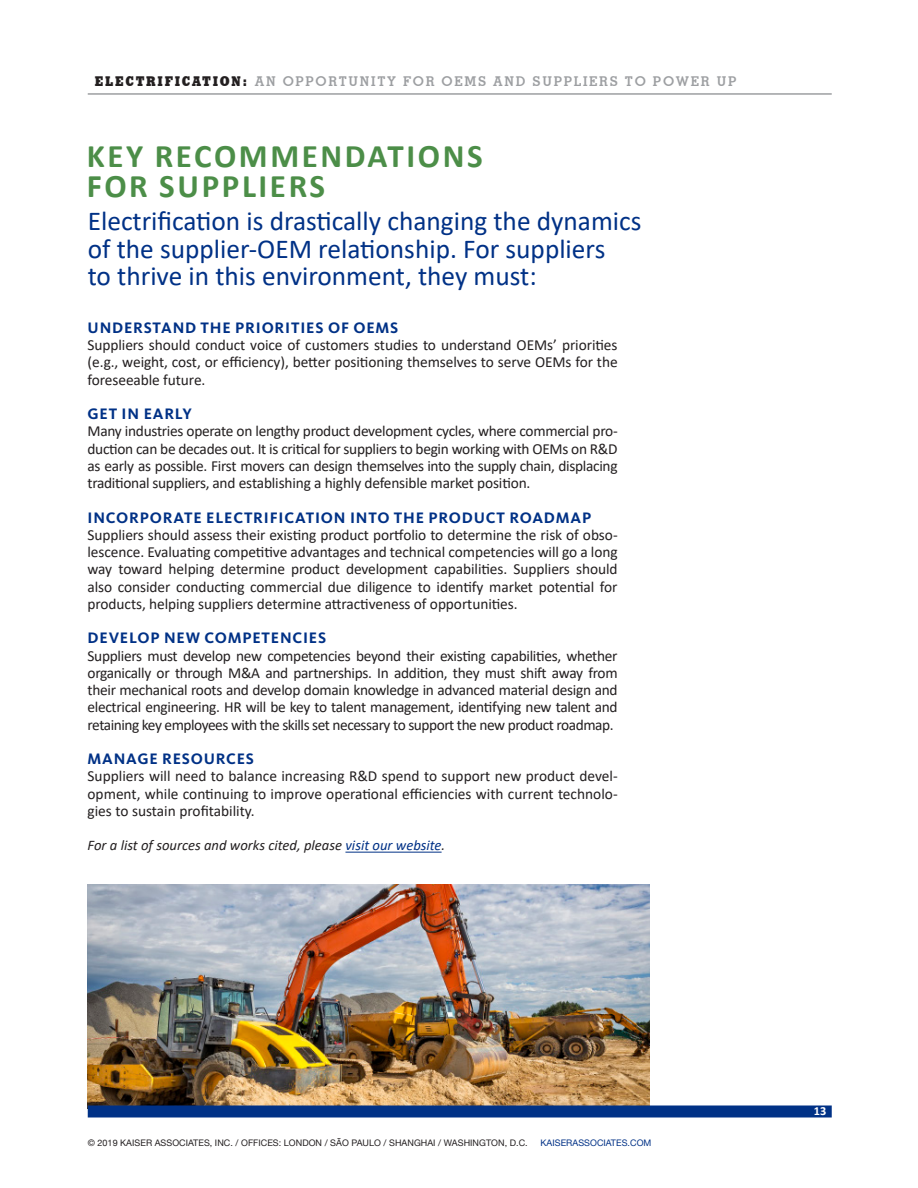
<style>
.page{position:relative;width:918px;height:1188px;background:#fff}
.page>*{position:absolute;margin:0;border:0;box-sizing:border-box;transform-origin:0 0}
.t1{font:700 33px/29.2px "Calibri";letter-spacing:.08em;color:#4c8e48}
.body_main_serif{font:27.3px/27.8px "Calibri";color:#003186}
.body_breaker{font:700 15.75px "Kievit Pro";letter-spacing:.05em;color:#003186}
.body_main_first{font:15.3px/17.2px "Calibri";letter-spacing:-.01em;color:#231f20;text-align:justify}
.body_main_serif-2{font:italic 14.7px "Calibri";color:#231f20}
.t2{font:700 13.5px "Stymie BT";letter-spacing:.125em;color:#9d9fa2}
.body_main_serif-3{font:700 12.3px "Calibri";color:#fff}
.t3{font:9px "Helvetica Neue";letter-spacing:.005em;color:#231f20}
.t4{font:9px "Helvetica Neue";letter-spacing:.005em;color:#003186}
.s1{font-weight:800;color:#231f20}
.s2{color:#003186}
</style>
<div class="page">
<hr style="left:88px;top:93px;width:744px;height:2px;background:#9d9fa2">
<img style="left:88px;top:884px;width:561px;height:222px">
<div style="left:88px;top:1106px;width:744px;height:12px;background:#003186"></div>
<hr style="left:345px;top:852px;width:97px;height:1px;background:#003186">
<p class="t2" style="left:95px;top:73px;width:643px"><span class="s1">ELECTRIFICATION:</span> AN OPPORTUNITY FOR OEMS AND SUPPLIERS TO POWER UP</p>
<p class="t1" style="left:87px;top:141px;width:397px">KEY RECOMMENDATIONS<br>FOR SUPPLIERS</p>
<p class="body_main_serif" style="left:88px;top:206px;width:555px">Electrification is drastically changing the dynamics of the supplier-OEM relationship. For suppliers<br>to thrive in this environment, they must:</p>
<p class="body_breaker" style="left:88px;top:318px;width:312px">UNDERSTAND THE PRIORITIES OF OEMS</p>
<p class="body_main_first" style="left:88px;top:336px;width:532px">Suppliers should conduct voice of customers studies to understand OEMs’ priorities (e.g., weight, cost, or efficiency), better positioning themselves to serve OEMs for the foreseeable future.</p>
<p class="body_breaker" style="left:88px;top:404px;width:106px">GET IN EARLY</p>
<p class="body_main_first" style="left:88px;top:422px;width:532px">Many industries operate on lengthy product development cycles, where commercial pro&shy;duction can be decades out. It is critical for suppliers to begin working with OEMs on R&amp;D as early as possible. First movers can design themselves into the supply chain, displacing traditional suppliers, and establishing a highly defensible market position.</p>
<p class="body_breaker" style="left:88px;top:508px;width:505px">INCORPORATE ELECTRIFICATION INTO THE PRODUCT ROADMAP</p>
<p class="body_main_first" style="left:88px;top:526px;width:532px">Suppliers should assess their existing product portfolio to determine the risk of obso&shy;lescence. Evaluating competitive advantages and technical competencies will go a long way toward helping determine product development capabilities. Suppliers should also consider conducting commercial due diligence to identify market potential for products, helping suppliers determine attractiveness of opportunities.</p>
<p class="body_breaker" style="left:88px;top:629px;width:240px">DEVELOP NEW COMPETENCIES</p>
<p class="body_main_first" style="left:88px;top:647px;width:532px">Suppliers must develop new competencies beyond their existing capabilities, whether organically or through M&amp;A and partnerships. In addition, they must shift away from their mechanical roots and develop domain knowledge in advanced material design and electrical engineering. HR will be key to talent management, identifying new talent and retaining key employees with the skills set necessary to support the new product roadmap.</p>
<p class="body_breaker" style="left:88px;top:749px;width:168px">MANAGE RESOURCES</p>
<p class="body_main_first" style="left:88px;top:767px;width:532px">Suppliers will need to balance increasing R&amp;D spend to support new product devel&shy;opment, while continuing to improve operational efficiencies with current technolo&shy;gies to sustain profitability.</p>
<p class="body_main_serif-2" style="left:88px;top:835px;width:359px">For a list of sources and works cited, please <span class="s2">visit our website</span>.</p>
<p class="t3" style="left:88px;top:1137px;width:442px">© 2019 KAISER ASSOCIATES, INC. / OFFICES: LONDON / SÃO PAULO / SHANGHAI / WASHINGTON, D.C.</p>
<p class="t4" style="left:541px;top:1137px;width:112px">KAISERASSOCIATES.COM</p>
<p class="body_main_serif-3" style="left:814px;top:1102px;width:14px">13</p>
</div>
